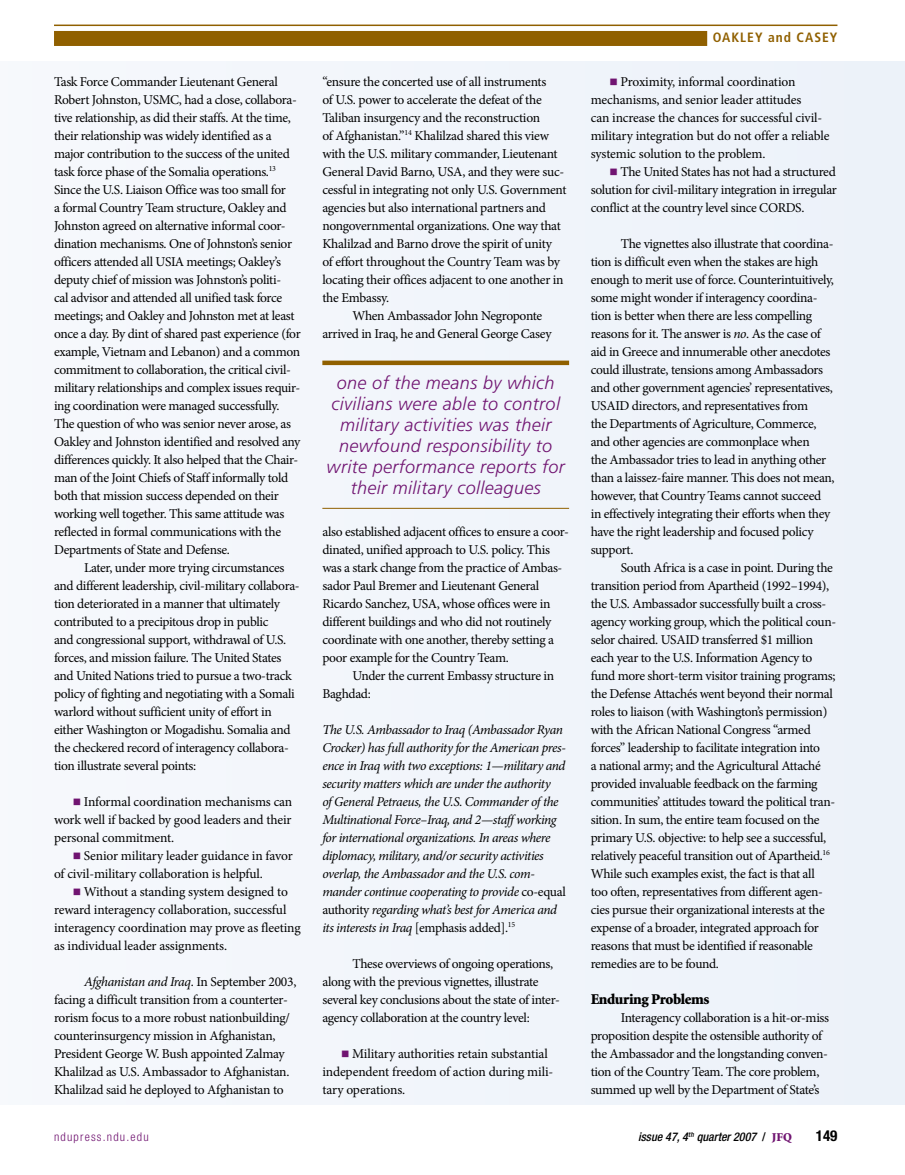
<style>
.page{position:relative;width:905px;height:1175px;background:#fff}
.page>*{position:absolute;margin:0;border:0;box-sizing:border-box;transform-origin:0 0}
.t1{font:italic 300 18px/21px "Frutiger LT Std";letter-spacing:.02em;color:#701471;text-align:center}
.t2{font:900 15px "Minion Std";letter-spacing:-.025em;color:#000}
.t3{font:700 condensed 15px "Helvetica Neue LT Std";color:#000}
.t4{font:13.5px/18px "Minion Pro";letter-spacing:-.025em;color:#000}
.t5{font:italic 13.5px/18px "Minion Pro";letter-spacing:-.035em;color:#000}
.t6{font:700 condensed 13.5px "Frutiger LT Std";letter-spacing:.075em;color:#906000}
.t7{font:italic 500 condensed 12px "Helvetica Neue LT Std";color:#000}
.t8{font:300 condensed 12px "Helvetica Neue LT Std";letter-spacing:.1em;color:#701471}
.s1{color:#701471}
.s2{font-style:italic}
.s3{font-style:normal}
.s4{font-family:"Minion Std";font-weight:900;font-style:normal;font-stretch:normal;color:#701471}
</style>
<div class="page">
<hr style="left:54px;top:25px;width:783px;height:1px;background:#906000">
<div style="left:54px;top:31px;width:653px;height:15px;background:#906000"></div>
<div style="left:0;top:62px;width:904px;height:1042px;background:#f1f5fb"></div>
<div style="left:322px;top:360px;width:247px;height:5px;background:#906000"></div>
<hr style="left:322px;top:508px;width:247px;height:1px;background:#906000">
<p class="t4" style="left:54px;top:72px;width:248px">Task Force Commander Lieutenant General Robert Johnston, USMC, had a close, collabora&shy;tive relationship, as did their staffs. At the time, their relationship was widely identified as a major contribution to the success of the united task force phase of the Somalia operations.<sup>13<br></sup>Since the U.S. Liaison Office was too small for<br>a formal Country Team structure, Oakley and Johnston agreed on alternative informal coor&shy;dination mechanisms. One of Johnston’s senior officers attended all USIA meetings; Oakley’s deputy chief of mission was Johnston’s politi-<br>cal advisor and attended all unified task force meetings; and Oakley and Johnston met at least once a day. By dint of shared past experience (for example, Vietnam and Lebanon) and a common commitment to collaboration, the critical civil&shy;military relationships and complex issues requir&shy;ing coordination were managed successfully.<br>The question of who was senior never arose, as Oakley and Johnston identified and resolved any differences quickly. It also helped that the Chair&shy;man of the Joint Chiefs of Staff informally told both that mission success depended on their working well together. This same attitude was reflected in formal communications with the Departments of State and Defense.</p>
<p class="t4" style="left:54px;top:558px;width:247px;text-indent:30px">Later, under more trying circumstances and different leadership, civil-military collabora&shy;tion deteriorated in a manner that ultimately contributed to a precipitous drop in public<br>and congressional support, withdrawal of U.S. forces, and mission failure. The United States and United Nations tried to pursue a two-track policy of fighting and negotiating with a Somali warlord without sufficient unity of effort in either Washington or Mogadishu. Somalia and the checkered record of interagency collabora&shy;tion illustrate several points:</p>
<p class="t4" style="left:54px;top:792px;width:240px;text-align:justify;text-indent:19px"><span class="s1">■</span> Informal coordination mechanisms can work well if backed by good leaders and their personal commitment.</p>
<p class="t4" style="left:54px;top:846px;width:240px;text-indent:19px"><span class="s1">■</span> Senior military leader guidance in favor of civil-military collaboration is helpful.</p>
<p class="t4" style="left:54px;top:882px;width:248px;text-indent:19px"><span class="s1">■</span> Without a standing system designed to reward interagency collaboration, successful interagency coordination may prove as fleeting as individual leader assignments.</p>
<p class="t4" style="left:54px;top:972px;width:244px;text-indent:30px"><span class="s2">Afghanistan and Iraq</span>. In September 2003, facing a difficult transition from a counterter&shy;rorism focus to a more robust nationbuilding/ counterinsurgency mission in Afghanistan, President George W. Bush appointed Zalmay Khalilzad as U.S. Ambassador to Afghanistan.<br>Khalilzad said he deployed to Afghanistan to</p>
<p class="t4" style="left:322px;top:72px;width:225px">“ensure the concerted use of all instruments</p>
<p class="t4" style="left:322px;top:90px;width:221px">of U.S. power to accelerate the defeat of the</p>
<p class="t4" style="left:322px;top:108px;width:219px">Taliban insurgency and the reconstruction</p>
<p class="t4" style="left:322px;top:126px;width:228px">of Afghanistan.”<sup>14</sup> Khalilzad shared this view</p>
<p class="t4" style="left:322px;top:144px;width:237px">with the U.S. military commander, Lieutenant</p>
<p class="t4" style="left:322px;top:162px;width:243px">General David Barno, USA, and they were suc-</p>
<p class="t4" style="left:322px;top:180px;width:246px">cessful in integrating not only U.S. Government</p>
<p class="t4" style="left:322px;top:198px;width:225px">agencies but also international partners and</p>
<p class="t4" style="left:322px;top:216px;width:240px">nongovernmental organizations. One way that</p>
<p class="t4" style="left:322px;top:234px;width:231px">Khalilzad and Barno drove the spirit of unity</p>
<p class="t4" style="left:322px;top:252px;width:239px">of effort throughout the Country Team was by</p>
<p class="t4" style="left:322px;top:270px;width:243px">locating their offices adjacent to one another in</p>
<p class="t4" style="left:322px;top:288px;width:68px">the Embassy.</p>
<p class="t4" style="left:352px;top:306px;width:191px">When Ambassador John Negroponte</p>
<p class="t4" style="left:322px;top:324px;width:231px">arrived in Iraq, he and General George Casey</p>
<h1 class="t1" style="left:326px;top:373px;width:240px">one of the means by which civilians were able to control military activities was their newfound responsibility to write performance reports for their military colleagues</h1>
<p class="t4" style="left:322px;top:522px;width:248px">also established adjacent offices to ensure a coor&shy;dinated, unified approach to U.S. policy. This was a stark change from the practice of Ambas&shy;sador Paul Bremer and Lieutenant General Ricardo Sanchez, USA, whose offices were in different buildings and who did not routinely coordinate with one another, thereby setting a poor example for the Country Team.</p>
<p class="t4" style="left:322px;top:666px;width:233px;text-indent:30px">Under the current Embassy structure in<br>Baghdad:</p>
<p class="t5" style="left:322px;top:720px;width:245px">The U.S. Ambassador to Iraq (Ambassador Ryan Crocker) has full authority for the American pres&shy;ence in Iraq with two exceptions: 1—military and security matters which are under the authority<br>of General Petraeus, the U.S. Commander of the Multinational Force–Iraq, and 2—staff working for international organizations. In areas where diplomacy, military, and/or security activities overlap, the Ambassador and the U.S. com&shy;mander continue cooperating to provide <span class="s3">co-equal authority</span> regarding what’s best for America and its interests in Iraq <span class="s3">[emphasis added].</span><sup>15</sup></p>
<p class="t4" style="left:322px;top:954px;width:239px;text-indent:30px">These overviews of ongoing operations, along with the previous vignettes, illustrate several key conclusions about the state of inter&shy;agency collaboration at the country level:</p>
<p class="t4" style="left:322px;top:1044px;width:232px;text-indent:19px"><span class="s1">■</span> Military authorities retain substantial independent freedom of action during mili&shy;tary operations.</p>
<p class="t6" style="left:712px;top:30px;width:126px">OAKLEY and CASEY</p>
<p class="t4" style="left:590px;top:72px;width:240px;text-indent:19px"><span class="s1">■</span> Proximity, informal coordination mechanisms, and senior leader attitudes<br>can increase the chances for successful civil&shy;military integration but do not offer a reliable systemic solution to the problem.</p>
<p class="t4" style="left:590px;top:162px;width:247px;text-align:justify;text-indent:19px"><span class="s1">■</span> The United States has not had a structured solution for civil-military integration in irregular conflict at the country level since CORDS.</p>
<p class="t4" style="left:590px;top:234px;width:245px;text-indent:30px">The vignettes also illustrate that coordina&shy;tion is difficult even when the stakes are high enough to merit use of force. Counterintuitively, some might wonder if interagency coordina&shy;tion is better when there are less compelling reasons for it. The answer is <span class="s2">no</span>. As the case of aid in Greece and innumerable other anecdotes could illustrate, tensions among Ambassadors and other government agencies’ representatives, USAID directors, and representatives from<br>the Departments of Agriculture, Commerce, and other agencies are commonplace when<br>the Ambassador tries to lead in anything other than a laissez-faire manner. This does not mean, however, that Country Teams cannot succeed in effectively integrating their efforts when they have the right leadership and focused policy support.</p>
<p class="t4" style="left:590px;top:558px;width:247px;text-indent:30px">South Africa is a case in point. During the transition period from Apartheid (1992–1994), the U.S. Ambassador successfully built a cross&shy;agency working group, which the political coun&shy;selor chaired. USAID transferred $1 million each year to the U.S. Information Agency to fund more short-term visitor training programs; the Defense Attachés went beyond their normal roles to liaison (with Washington’s permission) with the African National Congress “armed forces” leadership to facilitate integration into<br>a national army; and the Agricultural Attaché provided invaluable feedback on the farming communities’ attitudes toward the political tran&shy;sition. In sum, the entire team focused on the primary U.S. objective: to help see a successful, relatively peaceful transition out of Apartheid.<sup>16<br></sup>While such examples exist, the fact is that all<br>too often, representatives from different agen&shy;cies pursue their organizational interests at the expense of a broader, integrated approach for reasons that must be identified if reasonable remedies are to be found.</p>
<p class="t2" style="left:590px;top:991px;width:120px">Enduring Problems</p>
<p class="t4" style="left:590px;top:1008px;width:240px;text-indent:30px">Interagency collaboration is a hit-or-miss proposition despite the ostensible authority of the Ambassador and the longstanding conven&shy;tion of the Country Team. The core problem, summed up well by the Department of State’s</p>
<p class="t8" style="left:54px;top:1129px;width:96px">ndupress.ndu.edu</p>
<p class="t7" style="left:638px;top:1129px;width:155px">issue 47, 4<sup>th</sup> quarter 2007 <span class="s3">/</span> <span class="s4">JFQ</span></p>
<p class="t3" style="left:815px;top:1126px;width:23px">149</p>
</div>
